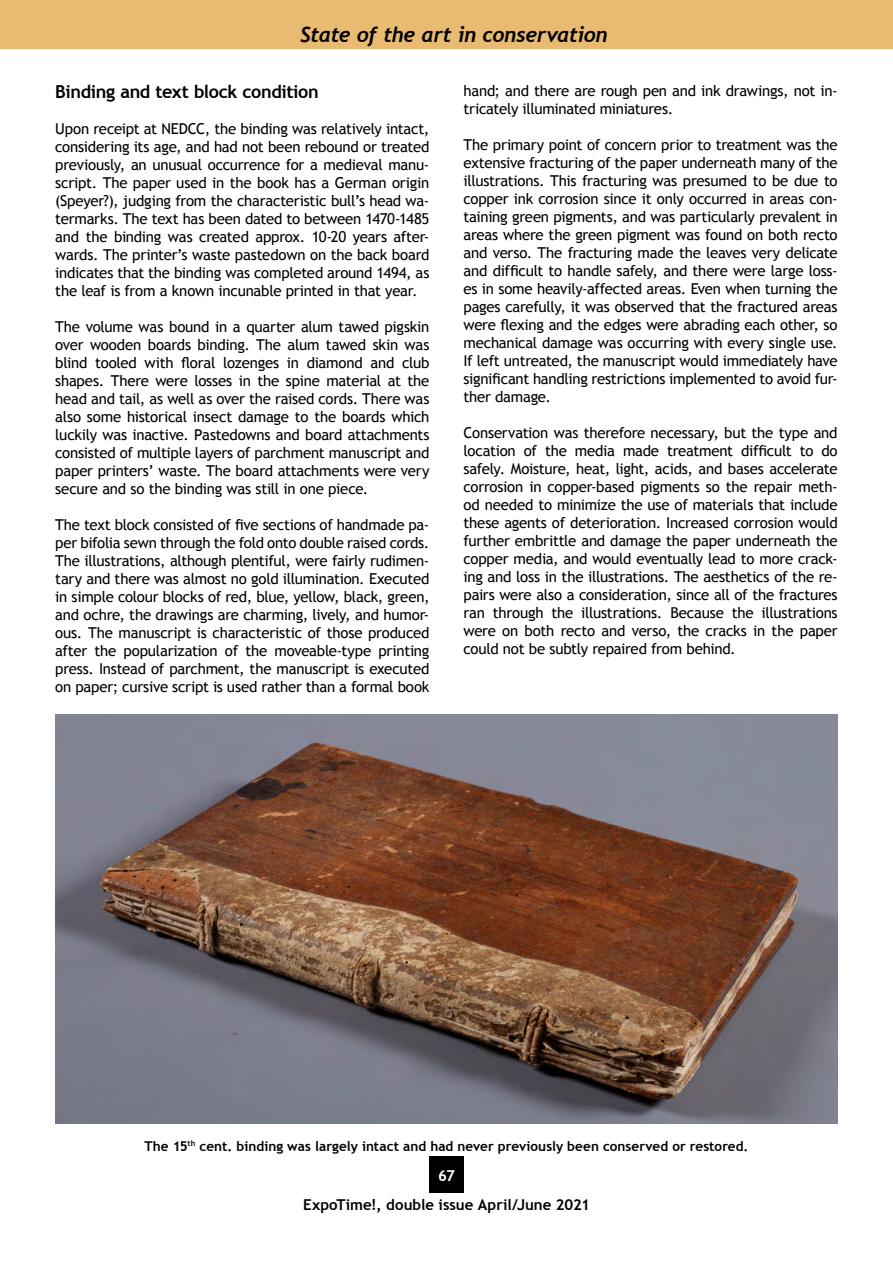
<style>
.page{position:relative;width:893px;height:1263px;background:#fff}
.page>*{position:absolute;margin:0;border:0;box-sizing:border-box;transform-origin:0 0}
.t1{font:italic 700 21px "Trebuchet";letter-spacing:-.02em;color:#000}
.t2{font:700 18px "Trebuchet MS";letter-spacing:-.02em;color:#000}
.t3{font:15px/18px "Trebuchet MS";letter-spacing:-.02em;color:#000;text-align:justify}
.t4{font:700 15px "Trebuchet MS";color:#000}
.t5{font:700 15px "Trebuchet MS";color:#fff}
.t6{font:700 13.5px "Trebuchet MS";letter-spacing:.005em;color:#000}
</style>
<div class="page">
<div style="left:429px;top:1157px;width:34px;height:36px;background:#000"></div>
<div style="left:0;top:0;width:893px;height:49px;background:#e8ba72"></div>
<img style="left:55px;top:715px;width:783px;height:409px">
<h1 class="t1" style="left:300px;top:21px;width:309px">State of the art in conservation</h1>
<p class="t2" style="left:55px;top:81px;width:265px">Binding and text block condition</p>
<p class="t3" style="left:55px;top:120px;width:376px">Upon receipt at NEDCC, the binding was relatively intact, considering its age, and had not been rebound or treated previously, an unusual occurrence for a medieval manu&shy;script. The paper used in the book has a German origin (Speyer?), judging from the characteristic bull’s head wa&shy;termarks. The text has been dated to between 1470-1485 and the binding was created approx. 10-20 years after&shy;wards. The printer’s waste pastedown on the back board indicates that the binding was completed around 1494, as the leaf is from a known incunable printed in that year.</p>
<p class="t3" style="left:55px;top:318px;width:376px">The volume was bound in a quarter alum tawed pigskin over wooden boards binding. The alum tawed skin was blind tooled with floral lozenges in diamond and club shapes. There were losses in the spine material at the head and tail, as well as over the raised cords. There was also some historical insect damage to the boards which luckily was inactive. Pastedowns and board attachments consisted of multiple layers of parchment manuscript and paper printers’ waste. The board attachments were very secure and so the binding was still in one piece.</p>
<p class="t3" style="left:55px;top:516px;width:376px">The text block consisted of five sections of handmade pa&shy;per bifolia sewn through the fold onto double raised cords.<br>The illustrations, although plentiful, were fairly rudimen&shy;tary and there was almost no gold illumination. Executed in simple colour blocks of red, blue, yellow, black, green, and ochre, the drawings are charming, lively, and humor&shy;ous. The manuscript is characteristic of those produced after the popularization of the moveable-type printing press. Instead of parchment, the manuscript is executed on paper; cursive script is used rather than a formal book</p>
<p class="t3" style="left:463px;top:82px;width:376px">hand; and there are rough pen and ink drawings, not in&shy;tricately illuminated miniatures.</p>
<p class="t3" style="left:463px;top:136px;width:376px">The primary point of concern prior to treatment was the extensive fracturing of the paper underneath many of the illustrations. This fracturing was presumed to be due to copper ink corrosion since it only occurred in areas con&shy;taining green pigments, and was particularly prevalent in areas where the green pigment was found on both recto and verso. The fracturing made the leaves very delicate and difficult to handle safely, and there were large loss&shy;es in some heavily-affected areas. Even when turning the pages carefully, it was observed that the fractured areas were flexing and the edges were abrading each other, so mechanical damage was occurring with every single use.<br>If left untreated, the manuscript would immediately have significant handling restrictions implemented to avoid fur&shy;ther damage.</p>
<p class="t3" style="left:463px;top:424px;width:376px">Conservation was therefore necessary, but the type and location of the media made treatment difficult to do safely. Moisture, heat, light, acids, and bases accelerate corrosion in copper-based pigments so the repair meth&shy;od needed to minimize the use of materials that include these agents of deterioration. Increased corrosion would further embrittle and damage the paper underneath the copper media, and would eventually lead to more crack&shy;ing and loss in the illustrations. The aesthetics of the re&shy;pairs were also a consideration, since all of the fractures ran through the illustrations. Because the illustrations were on both recto and verso, the cracks in the paper could not be subtly repaired from behind.</p>
<p class="t6" style="left:144px;top:1137px;width:606px">The 15<sup>th</sup> cent. binding was largely intact and had never previously been conserved or restored.</p>
<p class="t5" style="left:438px;top:1166px;width:18px">67</p>
<p class="t4" style="left:303px;top:1195px;width:288px">ExpoTime!, double issue April/June 2021</p>
</div>
